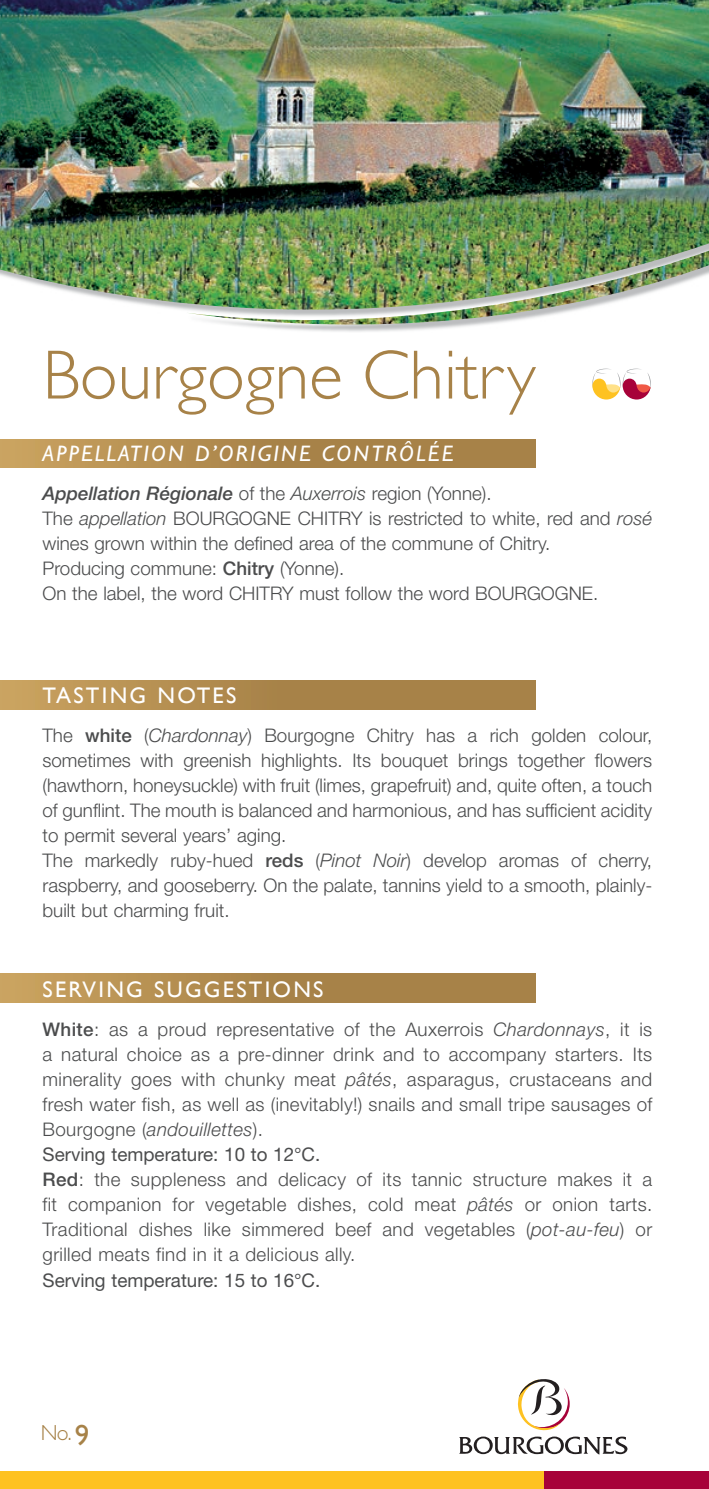
<style>
.page{position:relative;width:709px;height:1489px;background:#fff}
.page>*{position:absolute;margin:0;border:0;box-sizing:border-box;transform-origin:0 0}
.t1{font:300 70px "Gill Sans";color:#a78248}
.t2{font:22.5px "Gill Sans";letter-spacing:.1em;color:#fff}
.t3{font:italic 22.5px "Gill Sans";letter-spacing:.1em;color:#fff}
.t4{font:300 22px "Gill Sans";color:#a78248}
.t5{font:300 18.75px/25px "Helvetica Neue";color:#4b4c4d}
.t6{font:300 18.75px/25px "Helvetica Neue";letter-spacing:.02em;color:#4b4c4d}
.t7{font:18.75px "Helvetica Neue";color:#4b4c4d}
.s1{font-weight:500;font-style:italic}
.s2{font-style:italic}
.s3{font-weight:500}
.s4{font-weight:400}
.s5{font-weight:400;font-size:29px}
</style>
<div class="page">
<img style="left:0;top:0;width:709px;height:332px">
<div style="left:0;top:680px;width:535px;height:29px;background:linear-gradient(to right,#c39c5b,#9e7a42)"></div>
<div style="left:0;top:439px;width:535px;height:29px;background:linear-gradient(to right,#c39c5b,#9e7a42)"></div>
<div style="left:0;top:973px;width:535px;height:29px;background:linear-gradient(to right,#c39c5b,#9e7a42)"></div>
<svg style="left:592px;top:368px;width:59px;height:31px"></svg>
<div style="left:0;top:1470px;width:576px;height:18px;background:#fec221"></div>
<div style="left:544px;top:1470px;width:165px;height:18px;background:#a70239"></div>
<svg style="left:459px;top:1379px;width:168px;height:75px"></svg>
<h1 class="t1" style="left:43px;top:336px;width:494px">Bourgogne Chitry</h1>
<p class="t3" style="left:43px;top:440px;width:412px">APPELLATION D’ORIGINE CONTRÔLÉE</p>
<p class="t5" style="left:43px;top:480px;width:611px"><span class="s1">Appellation Régionale</span> of the <span class="s2">Auxerrois</span> region (Yonne).<br>The <span class="s2">appellation</span> BOURGOGNE CHITRY is restricted to white, red and <span class="s2">rosé </span>wines grown within the defined area of the commune of Chitry.<br>Producing commune: <span class="s3">Chitry</span> (Yonne).<br>On the label, the word CHITRY must follow the word BOURGOGNE.</p>
<p class="t2" style="left:43px;top:682px;width:195px">TASTING NOTES</p>
<p class="t5" style="left:43px;top:722px;width:611px">The <span class="s3">white</span> (<span class="s2">Chardonnay</span>) Bourgogne Chitry has a rich golden colour, sometimes with greenish highlights. Its bouquet brings together flowers (hawthorn, honeysuckle) with fruit (limes, grapefruit) and, quite often, a touch of gunflint. The mouth is balanced and harmonious, and has sufficient acidity to permit several years’ aging.<br>The markedly ruby-hued <span class="s3">reds</span> (<span class="s2">Pinot Noir</span>) develop aromas of cherry, raspberry, and gooseberry. On the palate, tannins yield to a smooth, plainly&shy;built but charming fruit.</p>
<p class="t2" style="left:43px;top:975px;width:282px">SERVING SUGGESTIONS</p>
<p class="t6" style="left:43px;top:1016px;width:611px"><span class="s3">White</span>: as a proud representative of the Auxerrois <span class="s2">Chardonnays</span>, it is a natural choice as a pre-dinner drink and to accompany starters. Its minerality goes with chunky meat <span class="s2">pâtés</span>, asparagus, crustaceans and fresh water fish, as well as (inevitably!) snails and small tripe sausages of Bourgogne (<span class="s2">andouillettes</span>).<br><span class="s4">Serving temperature: 10 to 12°C.<br></span><span class="s3">Red</span>: the suppleness and delicacy of its tannic structure makes it a fit companion for vegetable dishes, cold meat <span class="s2">pâtés</span> or onion tarts.<br>Traditional dishes like simmered beef and vegetables (<span class="s2">pot-au-feu</span>) or grilled meats find in it a delicious ally.</p>
<p class="t7" style="left:43px;top:1268px;width:279px">Serving temperature: 15 to 16°C.</p>
<p class="t4" style="left:41px;top:1419px;width:50px">No. <span class="s5">9</span></p>
</div>
